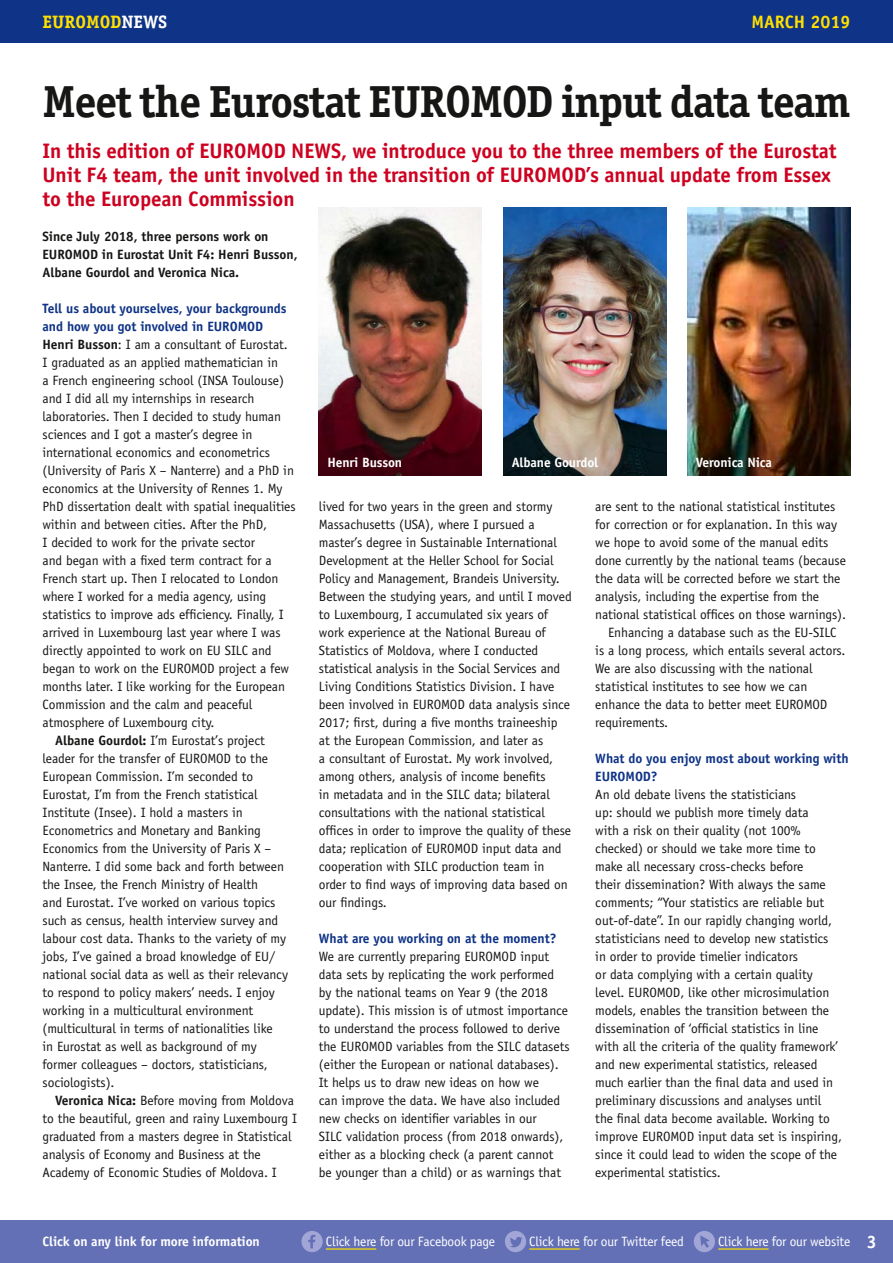
<style>
.page{position:relative;width:893px;height:1263px;background:#fff}
.page>*{position:absolute;margin:0;border:0;box-sizing:border-box;transform-origin:0 0}
.t1{font:700 45px "Officina Serif Std";letter-spacing:-.035em;color:#161615}
.t2{font:700 21px/24px "Officina Sans Std";letter-spacing:-.005em;color:#cd0020}
.t3{font:700 18px "Officina Serif Std";color:#ffe000}
.t4{font:700 18px "Officina Sans Std";color:#ffe000}
.t5{font:13.5px/18px "Officina Sans Std";letter-spacing:-.005em;color:#161615}
.t6{font:700 13.5px/18px "Officina Sans Std";letter-spacing:-.005em;color:#0f3386}
.t7{font:700 13.5px/18px "Officina Sans Std";letter-spacing:-.005em;color:#161615}
.t8{font:13.5px "Officina Sans Std";letter-spacing:-.015em;color:#fff}
.t9{font:700 13.5px "Officina Sans Std";letter-spacing:-.01em;color:#fff}
.s1{color:#fff}
.s2{font-weight:700}
.s3{font-weight:700;font-size:18px}
</style>
<div class="page">
<div style="left:0;top:1220px;width:893px;height:43px;background:#6470b5"></div>
<div style="left:0;top:0;width:893px;height:43px;background:#0f3386"></div>
<img style="left:687px;top:208px;width:163px;height:214px">
<img style="left:319px;top:208px;width:163px;height:214px">
<img style="left:503px;top:208px;width:163px;height:214px">
<svg style="left:319px;top:422px;width:163px;height:53px;background:#4b0e15"></svg>
<svg style="left:503px;top:422px;width:163px;height:53px;background:#545856"></svg>
<img style="left:687px;top:422px;width:163px;height:53px">
<h3 class="t3" style="left:43px;top:10px;width:126px">EUROMOD<span class="s1">NEWS</span></h3>
<h3 class="t4" style="left:751px;top:10px;width:101px">MARCH 2019</h3>
<h1 class="t1" style="left:43px;top:74px;width:810px">Meet the Eurostat EUROMOD input data team</h1>
<h2 class="t2" style="left:43px;top:139px;width:796px">In this edition of EUROMOD NEWS, we introduce you to the three members of the Eurostat<br>Unit F4 team, the unit involved in the transition of EUROMOD’s annual update from Essex to the European Commission</h2>
<p class="t7" style="left:43px;top:228px;width:257px">Since July 2018, three persons work on<br>EUROMOD in Eurostat Unit F4: Henri Busson,<br>Albane Gourdol and Veronica Nica.</p>
<p class="t6" style="left:43px;top:300px;width:246px">Tell us about yourselves, your backgrounds</p>
<p class="t6" style="left:43px;top:318px;width:222px">and how you got involved in EUROMOD</p>
<p class="t5" style="left:43px;top:336px;width:247px"><span class="s2">Henri Busson</span>: I am a consultant of Eurostat.</p>
<p class="t5" style="left:43px;top:354px;width:237px">I graduated as an applied mathematician in</p>
<p class="t5" style="left:43px;top:372px;width:243px">a French engineering school (INSA Toulouse)</p>
<p class="t5" style="left:43px;top:390px;width:213px">and I did all my internships in research</p>
<p class="t5" style="left:43px;top:408px;width:240px">laboratories. Then I decided to study human</p>
<p class="t5" style="left:43px;top:426px;width:211px">sciences and I got a master’s degree in</p>
<p class="t5" style="left:43px;top:444px;width:229px">international economics and econometrics</p>
<p class="t5" style="left:43px;top:462px;width:253px">(University of Paris X – Nanterre) and a PhD in</p>
<p class="t5" style="left:43px;top:480px;width:241px">economics at the University of Rennes 1. My</p>
<p class="t5" style="left:43px;top:498px;width:255px">PhD dissertation dealt with spatial inequalities</p>
<p class="t5" style="left:43px;top:516px;width:226px">within and between cities. After the PhD,</p>
<p class="t5" style="left:43px;top:534px;width:214px">I decided to work for the private sector</p>
<p class="t5" style="left:43px;top:552px;width:231px">and began with a fixed term contract for a</p>
<p class="t5" style="left:43px;top:570px;width:237px">French start up. Then I relocated to London</p>
<p class="t5" style="left:43px;top:588px;width:225px">where I worked for a media agency, using</p>
<p class="t5" style="left:43px;top:606px;width:243px">statistics to improve ads efficiency. Finally, I</p>
<p class="t5" style="left:43px;top:624px;width:240px">arrived in Luxembourg last year where I was</p>
<p class="t5" style="left:43px;top:642px;width:231px">directly appointed to work on EU SILC and</p>
<p class="t5" style="left:43px;top:660px;width:248px">began to work on the EUROMOD project a few</p>
<p class="t5" style="left:43px;top:678px;width:244px">months later. I like working for the European</p>
<p class="t5" style="left:43px;top:696px;width:211px">Commission and the calm and peaceful</p>
<p class="t5" style="left:43px;top:714px;width:174px">atmosphere of Luxembourg city.</p>
<p class="t5" style="left:55px;top:732px;width:211px"><span class="s2">Albane Gourdol:</span> I’m Eurostat’s project</p>
<p class="t5" style="left:43px;top:750px;width:227px">leader for the transfer of EUROMOD to the</p>
<p class="t5" style="left:43px;top:768px;width:212px">European Commission. I’m seconded to</p>
<p class="t5" style="left:43px;top:786px;width:217px">Eurostat, I’m from the French statistical</p>
<p class="t5" style="left:43px;top:804px;width:202px">Institute (Insee). I hold a masters in</p>
<p class="t5" style="left:43px;top:822px;width:220px">Econometrics and Monetary and Banking</p>
<p class="t5" style="left:43px;top:840px;width:230px">Economics from the University of Paris X –</p>
<p class="t5" style="left:43px;top:858px;width:243px">Nanterre. I did some back and forth between</p>
<p class="t5" style="left:43px;top:876px;width:217px">the Insee, the French Ministry of Health</p>
<p class="t5" style="left:43px;top:894px;width:234px">and Eurostat. I’ve worked on various topics</p>
<p class="t5" style="left:43px;top:912px;width:237px">such as census, health interview survey and</p>
<p class="t5" style="left:43px;top:930px;width:245px">labour cost data. Thanks to the variety of my</p>
<p class="t5" style="left:43px;top:948px;width:234px">jobs, I’ve gained a broad knowledge of EU/</p>
<p class="t5" style="left:43px;top:966px;width:247px">national social data as well as their relevancy</p>
<p class="t5" style="left:43px;top:984px;width:234px">to respond to policy makers’ needs. I enjoy</p>
<p class="t5" style="left:43px;top:1002px;width:212px">working in a multicultural environment</p>
<p class="t5" style="left:43px;top:1020px;width:232px">(multicultural in terms of nationalities like</p>
<p class="t5" style="left:43px;top:1038px;width:216px">in Eurostat as well as background of my</p>
<p class="t5" style="left:43px;top:1056px;width:227px">former colleagues – doctors, statisticians,</p>
<p class="t5" style="left:43px;top:1074px;width:74px">sociologists).</p>
<p class="t5" style="left:55px;top:1092px;width:240px"><span class="s2">Veronica Nica:</span> Before moving from Moldova</p>
<p class="t5" style="left:43px;top:1110px;width:256px">to the beautiful, green and rainy Luxembourg I</p>
<p class="t5" style="left:43px;top:1128px;width:251px">graduated from a masters degree in Statistical</p>
<p class="t5" style="left:43px;top:1146px;width:220px">analysis of Economy and Business at the</p>
<p class="t5" style="left:43px;top:1164px;width:236px">Academy of Economic Studies of Moldova. I</p>
<p class="t9" style="left:327px;top:454px;width:76px">Henri Busson</p>
<p class="t9" style="left:512px;top:454px;width:88px">Albane Gourdol</p>
<p class="t9" style="left:696px;top:454px;width:78px">Veronica Nica</p>
<p class="t5" style="left:595px;top:497px;width:242px">are sent to the national statistical institutes</p>
<p class="t5" style="left:595px;top:515px;width:243px">for correction or for explanation. In this way</p>
<p class="t5" style="left:595px;top:533px;width:235px">we hope to avoid some of the manual edits</p>
<p class="t5" style="left:595px;top:551px;width:252px">done currently by the national teams (because</p>
<p class="t5" style="left:595px;top:569px;width:247px">the data will be corrected before we start the</p>
<p class="t5" style="left:595px;top:587px;width:225px">analysis, including the expertise from the</p>
<p class="t5" style="left:595px;top:605px;width:252px">national statistical offices on those warnings).</p>
<p class="t5" style="left:608px;top:623px;width:230px">Enhancing a database such as the EU-SILC</p>
<p class="t5" style="left:595px;top:641px;width:252px">is a long process, which entails several actors.</p>
<p class="t5" style="left:595px;top:659px;width:219px">We are also discussing with the national</p>
<p class="t5" style="left:595px;top:677px;width:214px">statistical institutes to see how we can</p>
<p class="t5" style="left:595px;top:695px;width:234px">enhance the data to better meet EUROMOD</p>
<p class="t5" style="left:595px;top:713px;width:74px">requirements.</p>
<p class="t6" style="left:595px;top:749px;width:255px">What do you enjoy most about working with<br>EUROMOD?</p>
<p class="t5" style="left:595px;top:785px;width:248px">An old debate livens the statisticians<br>up: should we publish more timely data<br>with a risk on their quality (not 100% checked) or should we take more time to make all necessary cross-checks before<br>their dissemination? With always the same comments; “Your statistics are reliable but out-of-date”. In our rapidly changing world, statisticians need to develop new statistics in order to provide timelier indicators<br>or data complying with a certain quality level. EUROMOD, like other microsimulation models, enables the transition between the dissemination of ‘official statistics in line with all the criteria of the quality framework’ and new experimental statistics, released much earlier than the final data and used in preliminary discussions and analyses until the final data become available. Working to improve EUROMOD input data set is inspiring, since it could lead to widen the scope of the experimental statistics.</p>
<p class="t5" style="left:319px;top:498px;width:254px">lived for two years in the green and stormy Massachusetts (USA), where I pursued a master’s degree in Sustainable International Development at the Heller School for Social Policy and Management, Brandeis University.<br>Between the studying years, and until I moved to Luxembourg, I accumulated six years of work experience at the National Bureau of Statistics of Moldova, where I conducted statistical analysis in the Social Services and Living Conditions Statistics Division. I have been involved in EUROMOD data analysis since 2017; first, during a five months traineeship at the European Commission, and later as<br>a consultant of Eurostat. My work involved, among others, analysis of income benefits<br>in metadata and in the SILC data; bilateral consultations with the national statistical offices in order to improve the quality of these data; replication of EUROMOD input data and cooperation with SILC production team in order to find ways of improving data based on our findings.</p>
<p class="t6" style="left:319px;top:929px;width:239px">What are you working on at the moment?</p>
<p class="t5" style="left:319px;top:947px;width:252px">We are currently preparing EUROMOD input data sets by replicating the work performed by the national teams on Year 9 (the 2018 update). This mission is of utmost importance to understand the process followed to derive the EUROMOD variables from the SILC datasets (either the European or national databases).<br>It helps us to draw new ideas on how we<br>can improve the data. We have also included new checks on identifier variables in our<br>SILC validation process (from 2018 onwards), either as a blocking check (a parent cannot be younger than a child) or as warnings that</p>
<p class="t9" style="left:43px;top:1233px;width:219px">Click on any link for more information</p>
<p class="t8" style="left:326px;top:1234px;width:171px">Click here for our Facebook page</p>
<p class="t8" style="left:529px;top:1234px;width:156px">Click here for our Twitter feed</p>
<p class="t8" style="left:718px;top:1234px;width:160px">Click here for our website <span class="s3">3</span></p>
</div>
